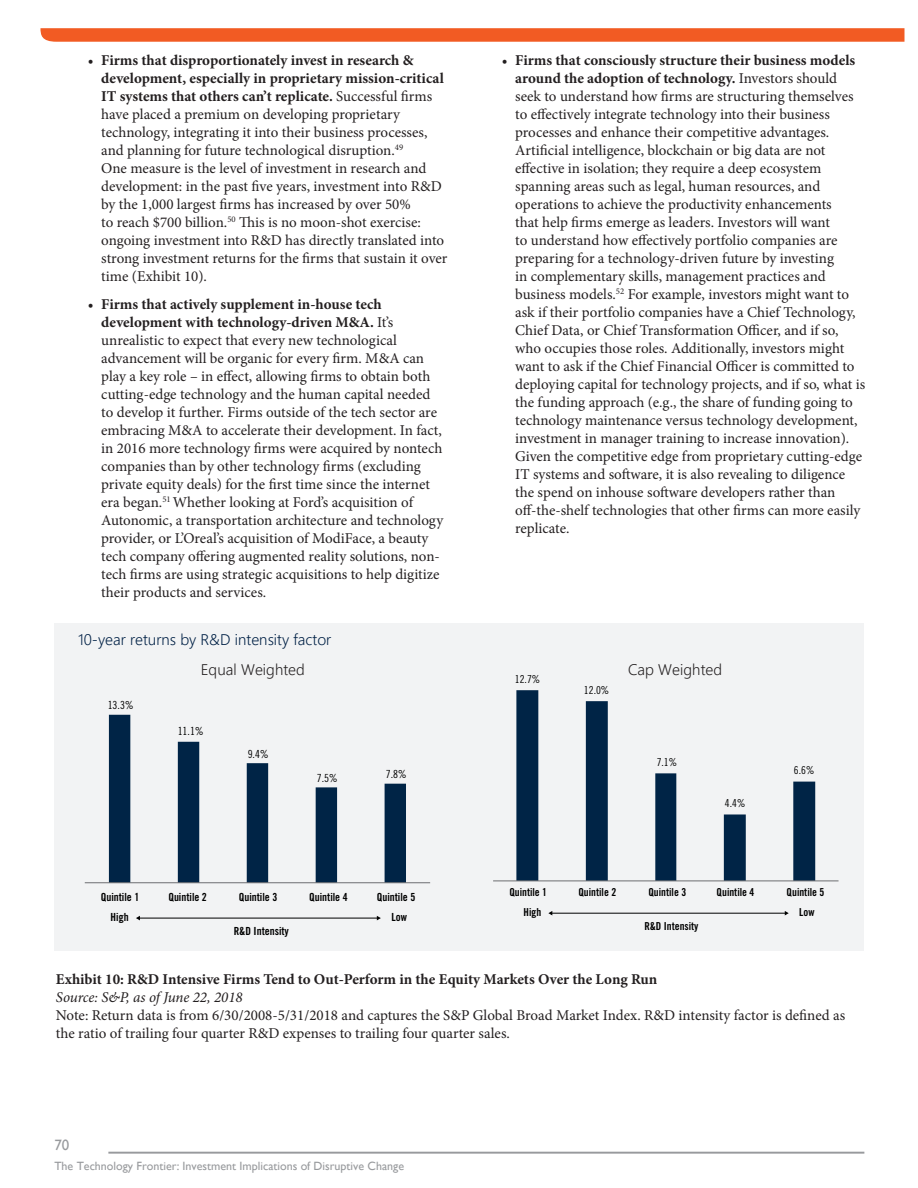
<style>
.page{position:relative;width:918px;height:1188px;background:#fff}
.page>*{position:absolute;margin:0;border:0;box-sizing:border-box;transform-origin:0 0}
.t1{font:15px/18px "Minion Pro";color:#231f20}
.t2{font:300 15px "Malgun Gothic";color:#002045}
.t3{font:300 15px "Malgun Gothic";color:#231f20}
.t4{font:15px "Gill Sans";color:#989a9d}
.t5{font:12px "Gill Sans";color:#989a9d}
.t6{font:11.25px "Trade Gothic LT Std Bd Cn 20";color:#000}
.t7{font:11.25px "Trade Gothic LT Std Cn 18";color:#000}
.t8{font:10.95px "Trade Gothic LT Std Bd Cn 20";color:#000}
.t9{font:10.95px "Trade Gothic LT Std Cn 18";color:#000}
.s1{font-weight:700}
.s2{font-style:italic}
</style>
<div class="page">
<svg style="left:40px;top:28px;width:864px;height:14px;background:#f2612b"></svg>
<hr style="left:108px;top:1152px;width:756px;height:2px;background:#989a9d">
<div style="left:54px;top:623px;width:810px;height:328px;background:#f2f3f4"></div>
<svg style="left:516px;top:690px;width:299px;height:190px"></svg>
<hr style="left:493px;top:880px;width:346px;height:1px;background:#6d6e71">
<hr style="left:552px;top:913px;width:233px;height:1px;background:#000">
<svg style="left:785px;top:911px;width:4px;height:4px"></svg>
<svg style="left:109px;top:715px;width:297px;height:167px"></svg>
<hr style="left:85px;top:882px;width:345px;height:1px;background:#6d6e71">
<hr style="left:139px;top:918px;width:239px;height:1px;background:#000">
<svg style="left:136px;top:916px;width:4px;height:4px"></svg>
<p class="t1" style="left:101px;top:51px;width:348px;text-indent:-14px">• <span class="s1">Firms that disproportionately invest in research &amp; development, especially in proprietary mission-critical IT systems that others can’t replicate.</span> Successful firms have placed a premium on developing proprietary technology, integrating it into their business processes, and planning for future technological disruption.<sup>49<br></sup>One measure is the level of investment in research and development: in the past five years, investment into R&amp;D by the 1,000 largest firms has increased by over 50%<br>to reach $700 billion.<sup>50</sup> This is no moon-shot exercise: ongoing investment into R&amp;D has directly translated into strong investment returns for the firms that sustain it over time (Exhibit 10).</p>
<p class="t1" style="left:101px;top:295px;width:344px;text-indent:-14px">• <span class="s1">Firms that actively supplement in-house tech development with technology-driven M&amp;A.</span> It’s unrealistic to expect that every new technological advancement will be organic for every firm. M&amp;A can play a key role – in effect, allowing firms to obtain both cutting-edge technology and the human capital needed to develop it further. Firms outside of the tech sector are embracing M&amp;A to accelerate their development. In fact, in 2016 more technology firms were acquired by nontech companies than by other technology firms (excluding private equity deals) for the first time since the internet era began.<sup>51</sup> Whether looking at Ford’s acquisition of Autonomic, a transportation architecture and technology provider, or L’Oreal’s acquisition of ModiFace, a beauty tech company offering augmented reality solutions, non&shy;tech firms are using strategic acquisitions to help digitize their products and services.</p>
<p class="t2" style="left:78px;top:631px;width:255px">10-year returns by R&amp;D intensity factor</p>
<p class="t3" style="left:201px;top:661px;width:106px">Equal Weighted</p>
<p class="t7" style="left:108px;top:698px;width:28px">13.3%</p>
<p class="t7" style="left:178px;top:725px;width:28px">11.1%</p>
<p class="t7" style="left:248px;top:747px;width:23px">9.4%</p>
<p class="t7" style="left:317px;top:771px;width:23px">7.5%</p>
<p class="t7" style="left:386px;top:767px;width:23px">7.8%</p>
<p class="t6" style="left:101px;top:890px;width:40px">Quintile 1</p>
<p class="t6" style="left:168px;top:890px;width:40px">Quintile 2</p>
<p class="t6" style="left:239px;top:890px;width:40px">Quintile 3</p>
<p class="t6" style="left:309px;top:890px;width:40px">Quintile 4</p>
<p class="t6" style="left:377px;top:890px;width:40px">Quintile 5</p>
<p class="t6" style="left:111px;top:910px;width:19px">High</p>
<p class="t6" style="left:234px;top:924px;width:57px">R&amp;D Intensity</p>
<p class="t6" style="left:392px;top:910px;width:17px">Low</p>
<p class="t1" style="left:515px;top:51px;width:352px;text-indent:-14px">• <span class="s1">Firms that consciously structure their business models around the adoption of technology.</span> Investors should seek to understand how firms are structuring themselves to effectively integrate technology into their business processes and enhance their competitive advantages.<br>Artificial intelligence, blockchain or big data are not effective in isolation; they require a deep ecosystem spanning areas such as legal, human resources, and operations to achieve the productivity enhancements<br>that help firms emerge as leaders. Investors will want<br>to understand how effectively portfolio companies are preparing for a technology-driven future by investing<br>in complementary skills, management practices and business models.<sup>52</sup> For example, investors might want to ask if their portfolio companies have a Chief Technology, Chief Data, or Chief Transformation Officer, and if so, who occupies those roles. Additionally, investors might want to ask if the Chief Financial Officer is committed to deploying capital for technology projects, and if so, what is the funding approach (e.g., the share of funding going to technology maintenance versus technology development, investment in manager training to increase innovation).<br>Given the competitive edge from proprietary cutting-edge IT systems and software, it is also revealing to diligence the spend on inhouse software developers rather than off-the-shelf technologies that other firms can more easily replicate.</p>
<p class="t9" style="left:515px;top:672px;width:27px">12.7%</p>
<p class="t9" style="left:584px;top:683px;width:27px">12.0%</p>
<p class="t3" style="left:628px;top:661px;width:96px">Cap Weighted</p>
<p class="t9" style="left:657px;top:756px;width:22px">7.1%</p>
<p class="t9" style="left:725px;top:797px;width:22px">4.4%</p>
<p class="t9" style="left:794px;top:764px;width:22px">6.6%</p>
<p class="t8" style="left:509px;top:886px;width:39px">Quintile 1</p>
<p class="t8" style="left:578px;top:886px;width:39px">Quintile 2</p>
<p class="t8" style="left:648px;top:886px;width:39px">Quintile 3</p>
<p class="t8" style="left:717px;top:886px;width:39px">Quintile 4</p>
<p class="t8" style="left:787px;top:886px;width:39px">Quintile 5</p>
<p class="t8" style="left:524px;top:905px;width:19px">High</p>
<p class="t8" style="left:644px;top:919px;width:56px">R&amp;D Intensity</p>
<p class="t8" style="left:799px;top:905px;width:17px">Low</p>
<p class="t1" style="left:56px;top:970px;width:791px"><span class="s1">Exhibit 10: R&amp;D Intensive Firms Tend to Out-Perform in the Equity Markets Over the Long Run<br></span><span class="s2">Source: S&amp;P, as of June 22, 2018<br></span>Note: Return data is from 6/30/2008-5/31/2018 and captures the S&amp;P Global Broad Market Index. R&amp;D intensity factor is defined as the ratio of trailing four quarter R&amp;D expenses to trailing four quarter sales.</p>
<p class="t4" style="left:54px;top:1136px;width:16px">70</p>
<p class="t5" style="left:54px;top:1159px;width:351px">The Technology Frontier: Investment Implications of Disruptive Change</p>
</div>
